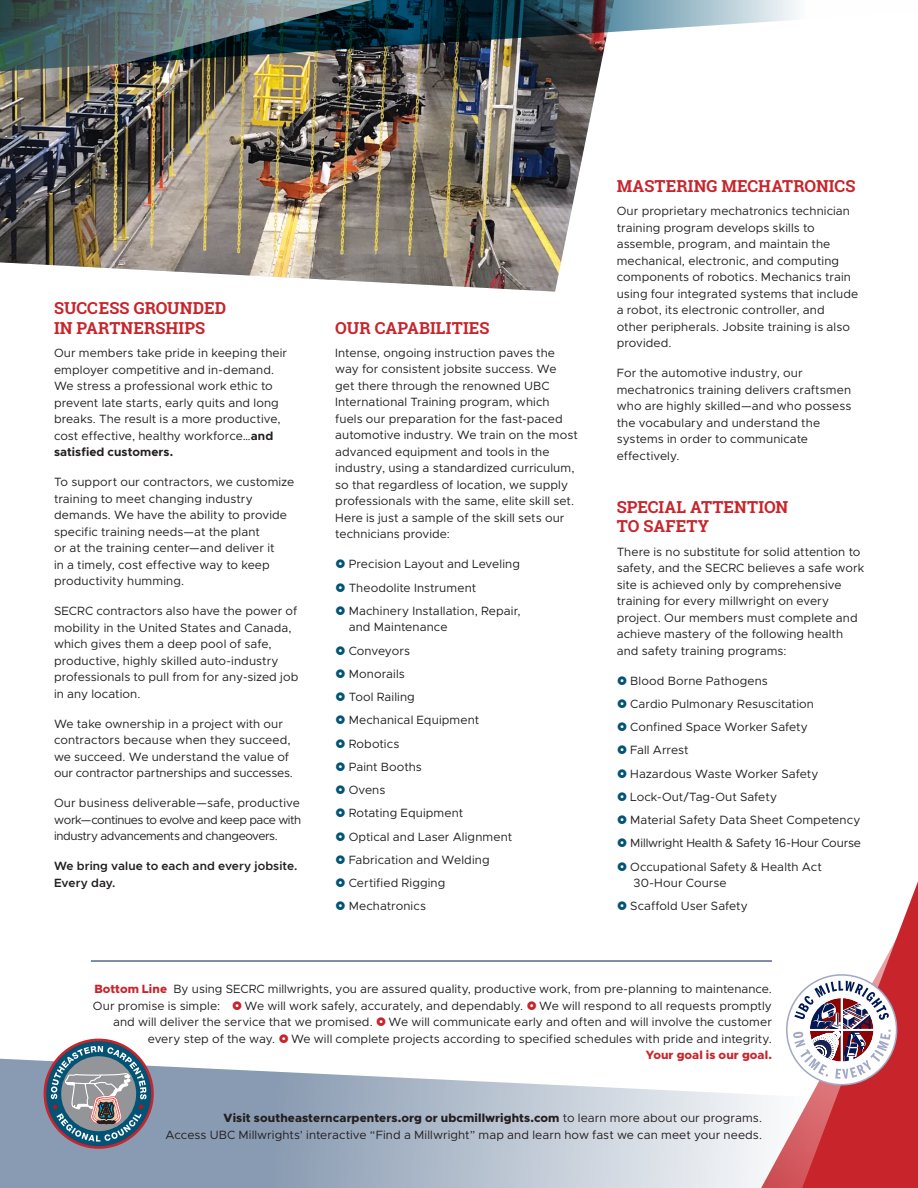
<style>
.page{position:relative;width:918px;height:1188px;background:#fff}
.page>*{position:absolute;margin:0;border:0;box-sizing:border-box;transform-origin:0 0}
.List_HD{font:700 16.5px/19.5px "Roboto Slab";letter-spacing:.005em;color:#c8242b}
.List_TXT{font:12px/16.5px "Metropolis";letter-spacing:.005em;color:#231f20}
.List_TXT-2{font:600 12px/16.5px "Metropolis";letter-spacing:.005em;color:#231f20}
.List_TXT-3{font:12px "Metropolis";letter-spacing:-.015em;color:#231f20}
.s1{font-weight:700}
.s2{font-weight:800;color:#c8242b}
.s3{font-weight:800}
</style>
<div class="page">
<img style="left:0;top:72px;width:600px;height:220px">
<svg style="left:0;top:1058px;width:793px;height:130px"></svg>
<img style="left:443px;top:0;width:353px;height:72px">
<svg style="left:793px;top:881px;width:125px;height:307px"></svg>
<hr style="left:841px;top:997px;width:2px;height:66px;background:#fff">
<hr style="left:808px;top:1029px;width:67px;height:2px;background:#fff">
<div style="left:807px;top:995px;width:70px;height:70px;border:3px solid #fff;border-radius:50%"></div>
<hr style="left:91px;top:961px;width:681px;height:1px;background:#001954">
<img style="left:0;top:0;width:443px;height:96px">
<svg style="left:44px;top:1039px;width:110px;height:110px"></svg>
<div style="left:46px;top:1041px;width:105px;height:105px;background:#035376;border-radius:50%"></div>
<svg style="left:51px;top:1046px;width:96px;height:96px"></svg>
<p class="List_HD" style="left:54px;top:298px;width:174px">SUCCESS GROUNDED<br>IN PARTNERSHIPS</p>
<p class="List_TXT" style="left:54px;top:345px;width:235px">Our members take pride in keeping their employer competitive and in-demand.<br>We stress a professional work ethic to prevent late starts, early quits and long breaks. The result is a more productive, cost effective, healthy workforce…<span class="s1">and satisfied customers.</span></p>
<p class="List_TXT" style="left:54px;top:474px;width:242px">To support our contractors, we customize training to meet changing industry demands. We have the ability to provide specific training needs—at the plant<br>or at the training center—and deliver it<br>in a timely, cost effective way to keep productivity humming.</p>
<p class="List_TXT" style="left:54px;top:603px;width:246px">SECRC contractors also have the power of mobility in the United States and Canada, which gives them a deep pool of safe, productive, highly skilled auto-industry professionals to pull from for any-sized job in any location.</p>
<p class="List_TXT" style="left:54px;top:715px;width:240px">We take ownership in a project with our contractors because when they succeed, we succeed. We understand the value of our contractor partnerships and successes.</p>
<p class="List_TXT" style="left:54px;top:795px;width:249px;text-align:justify">Our business deliverable—safe, productive work—continues to evolve and keep pace with industry advancements and changeovers.</p>
<p class="List_TXT-2" style="left:54px;top:858px;width:245px">We bring value to each and every jobsite.<br>Every day.</p>
<p class="List_HD" style="left:335px;top:318px;width:156px">OUR CAPABILITIES</p>
<p class="List_TXT" style="left:335px;top:345px;width:244px">Intense, ongoing instruction paves the way for consistent jobsite success. We get there through the renowned UBC International Training program, which fuels our preparation for the fast-paced automotive industry. We train on the most advanced equipment and tools in the industry, using a standardized curriculum, so that regardless of location, we supply professionals with the same, elite skill set.<br>Here is just a sample of the skill sets our technicians provide:</p>
<p class="List_TXT" style="left:349px;top:556px;width:173px">Precision Layout and Leveling</p>
<p class="List_TXT" style="left:349px;top:579px;width:129px">Theodolite Instrument</p>
<p class="List_TXT" style="left:349px;top:603px;width:173px">Machinery Installation, Repair, and Maintenance</p>
<p class="List_TXT" style="left:349px;top:642px;width:63px">Conveyors</p>
<p class="List_TXT" style="left:349px;top:666px;width:58px">Monorails</p>
<p class="List_TXT" style="left:349px;top:689px;width:68px">Tool Railing</p>
<p class="List_TXT" style="left:349px;top:712px;width:132px">Mechanical Equipment</p>
<p class="List_TXT" style="left:349px;top:735px;width:52px">Robotics</p>
<p class="List_TXT" style="left:349px;top:759px;width:75px">Paint Booths</p>
<p class="List_TXT" style="left:349px;top:782px;width:38px">Ovens</p>
<p class="List_TXT" style="left:349px;top:805px;width:116px">Rotating Equipment</p>
<p class="List_TXT" style="left:349px;top:828px;width:165px">Optical and Laser Alignment</p>
<p class="List_TXT" style="left:349px;top:852px;width:142px">Fabrication and Welding</p>
<p class="List_TXT" style="left:349px;top:875px;width:98px">Certified Rigging</p>
<p class="List_TXT" style="left:349px;top:898px;width:79px">Mechatronics</p>
<p class="List_HD" style="left:617px;top:176px;width:240px">MASTERING MECHATRONICS</p>
<p class="List_TXT" style="left:617px;top:203px;width:243px">Our proprietary mechatronics technician training program develops skills to assemble, program, and maintain the mechanical, electronic, and computing components of robotics. Mechanics train using four integrated systems that include a robot, its electronic controller, and other peripherals. Jobsite training is also provided.</p>
<p class="List_TXT" style="left:617px;top:365px;width:236px">For the automotive industry, our mechatronics training delivers craftsmen who are highly skilled—and who possess the vocabulary and understand the systems in order to communicate effectively.</p>
<p class="List_HD" style="left:617px;top:497px;width:173px">SPECIAL ATTENTION<br>TO SAFETY</p>
<p class="List_TXT" style="left:617px;top:543px;width:249px">There is no substitute for solid attention to safety, and the SECRC believes a safe work site is achieved only by comprehensive training for every millwright on every project. Our members must complete and achieve mastery of the following health and safety training programs:</p>
<p class="List_TXT" style="left:630px;top:672px;width:139px">Blood Borne Pathogens</p>
<p class="List_TXT" style="left:630px;top:696px;width:185px">Cardio Pulmonary Resuscitation</p>
<p class="List_TXT" style="left:630px;top:719px;width:179px">Confined Space Worker Safety</p>
<p class="List_TXT" style="left:630px;top:742px;width:60px">Fall Arrest</p>
<p class="List_TXT" style="left:630px;top:765px;width:190px">Hazardous Waste Worker Safety</p>
<p class="List_TXT" style="left:630px;top:789px;width:148px">Lock-Out/Tag-Out Safety</p>
<p class="List_TXT" style="left:630px;top:812px;width:232px">Material Safety Data Sheet Competency</p>
<p class="List_TXT-3" style="left:630px;top:836px;width:232px">Millwright Health &amp; Safety 16-Hour Course</p>
<p class="List_TXT" style="left:630px;top:858px;width:193px">Occupational Safety &amp; Health Act<br>30-Hour Course</p>
<p class="List_TXT" style="left:630px;top:898px;width:119px">Scaffold User Safety</p>
<p class="List_TXT" style="left:93px;top:981px;width:681px"><span class="s2">Bottom Line</span> By using SECRC millwrights, you are assured quality, productive work, from pre-planning to maintenance.<br>Our promise is simple:</p>
<p class="List_TXT" style="left:245px;top:998px;width:280px">We will work safely, accurately, and dependably.</p>
<p class="List_TXT" style="left:539px;top:998px;width:234px">We will respond to all requests promptly</p>
<p class="List_TXT" style="left:113px;top:1014px;width:261px">and will deliver the service that we promised.</p>
<p class="List_TXT" style="left:389px;top:1014px;width:385px">We will communicate early and often and will involve the customer</p>
<p class="List_TXT" style="left:148px;top:1031px;width:129px">every step of the way.</p>
<p class="List_TXT" style="left:291px;top:1031px;width:482px;text-align:right">We will complete projects according to specified schedules with pride and integrity.<br><span class="s2">Your goal is our goal.</span></p>
<p class="List_TXT" style="left:166px;top:1110px;width:598px;text-align:right"><span class="s3">Visit southeasterncarpenters.org or ubcmillwrights.com</span> to learn more about our programs.<br>Access UBC Millwrights’ interactive “Find a Millwright” map and learn how fast we can meet your needs.</p>
</div>
